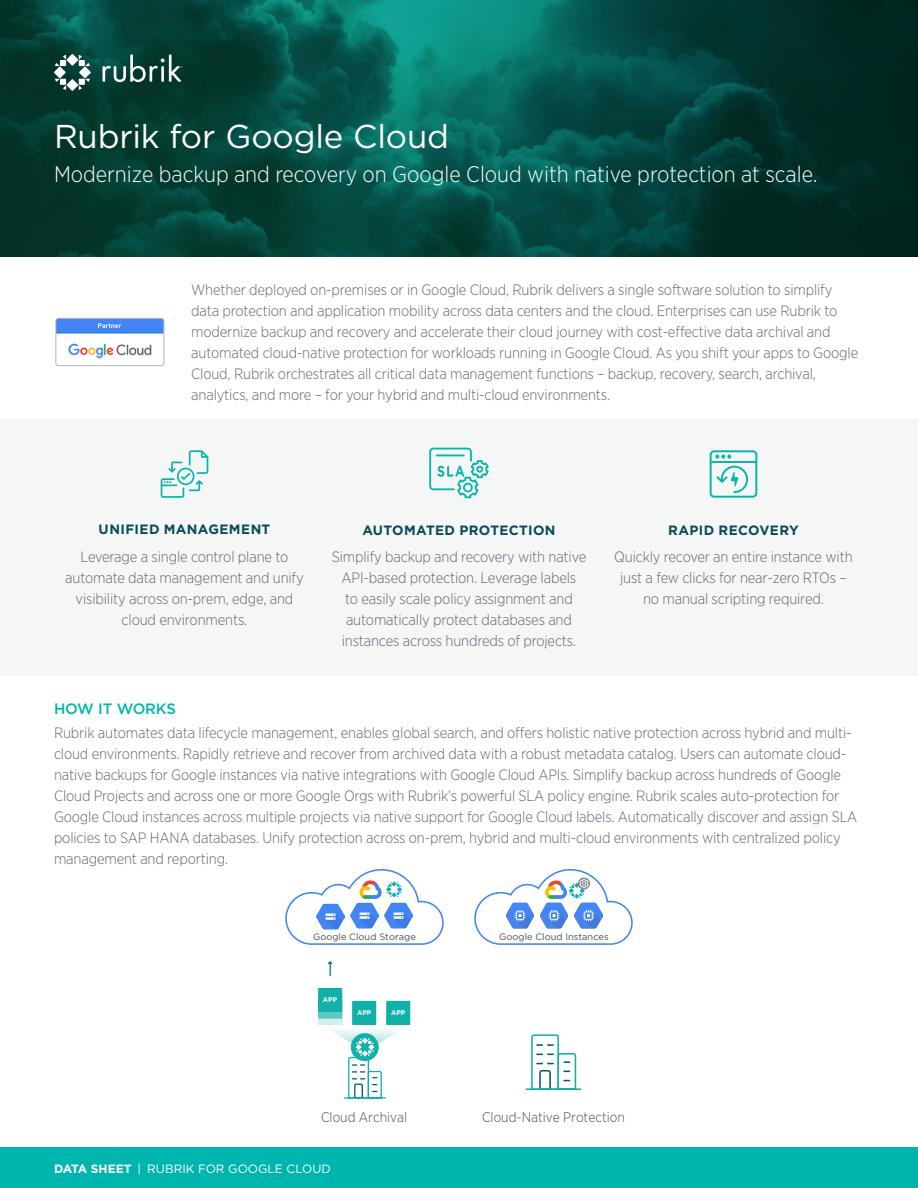
<style>
.page{position:relative;width:918px;height:1188px;background:#fff}
.page>*{position:absolute;margin:0;border:0;box-sizing:border-box;transform-origin:0 0}
.DATA_title{font:33px "Gotham";letter-spacing:-.005em;color:#fff}
.DATA_subtitle{font:300 22.5px "Gotham Narrow";color:#fff}
.DATA_body_copy{font:300 15px/21px "Gotham Narrow";letter-spacing:-.01em;color:#62666f}
.DATA_icon_text{font:300 15px/21px "Gotham Narrow";letter-spacing:-.01em;color:#62666f;text-align:center}
.DATA_h1{font:500 15px "Gotham";letter-spacing:-.01em;color:#00b5ae}
.t1{font:300 13.95px "Gotham Narrow";color:#4d4e4e}
.DATA_icon_header{font:700 13.5px "Gotham";letter-spacing:.025em;color:#094b5a}
.t2{font:12px "Gotham";color:#fff}
.t3{font:9.3px "Gotham";color:#4d4e4e}
.t4{font:700 6.75px "Gotham";color:#fff}
.s1{font-weight:700}
</style>
<div class="page">
<img style="left:0;top:0;width:918px;height:256px">
<svg style="left:67px;top:54px;width:11px;height:12px"></svg>
<svg style="left:67px;top:79px;width:11px;height:12px"></svg>
<svg style="left:79px;top:66px;width:12px;height:12px"></svg>
<svg style="left:55px;top:55px;width:11px;height:11px"></svg>
<svg style="left:79px;top:79px;width:11px;height:11px"></svg>
<svg style="left:55px;top:79px;width:11px;height:11px"></svg>
<svg style="left:79px;top:55px;width:11px;height:11px"></svg>
<svg style="left:54px;top:66px;width:12px;height:12px"></svg>
<svg style="left:103px;top:55px;width:79px;height:27px"></svg>
<img style="left:56px;top:318px;width:108px;height:48px">
<div style="left:56px;top:318px;width:108px;height:48px;border:1px solid #b2b5b9;border-radius:3px"></div>
<div style="left:0;top:1148px;width:918px;height:40px;background:#00b5ae"></div>
<div style="left:0;top:419px;width:918px;height:256px;background:#f5f6f6"></div>
<svg style="left:429px;top:448px;width:60px;height:50px"></svg>
<svg style="left:710px;top:450px;width:47px;height:48px"></svg>
<svg style="left:161px;top:450px;width:47px;height:48px"></svg>
<svg style="left:525px;top:1034px;width:57px;height:56px"></svg>
<svg style="left:474px;top:869px;width:159px;height:76px"></svg>
<img style="left:528px;top:875px;width:56px;height:29px">
<svg style="left:285px;top:869px;width:159px;height:76px"></svg>
<img style="left:342px;top:875px;width:56px;height:29px">
<img style="left:506px;top:902px;width:28px;height:27px">
<img style="left:540px;top:902px;width:28px;height:27px">
<img style="left:574px;top:902px;width:28px;height:27px">
<div style="left:352px;top:1001px;width:24px;height:24px;background:#11b1aa"></div>
<div style="left:386px;top:1001px;width:24px;height:24px;background:#11b1aa"></div>
<div style="left:318px;top:1001px;width:24px;height:24px;background:#d0efee"></div>
<div style="left:318px;top:995px;width:24px;height:24px;background:#5dc9c5"></div>
<div style="left:318px;top:988px;width:24px;height:24px;background:#11b1aa"></div>
<svg style="left:328px;top:961px;width:4px;height:15px"></svg>
<svg style="left:330px;top:1030px;width:70px;height:69px"></svg>
<p class="DATA_title" style="left:54px;top:115px;width:397px">Rubrik for Google Cloud</p>
<p class="DATA_subtitle" style="left:54px;top:160px;width:765px">Modernize backup and recovery on Google Cloud with native protection at scale.</p>
<p class="DATA_body_copy" style="left:191px;top:279px;width:669px">Whether deployed on-premises or in Google Cloud, Rubrik delivers a single software solution to simplify data protection and application mobility across data centers and the cloud. Enterprises can use Rubrik to modernize backup and recovery and accelerate their cloud journey with cost-effective data archival and automated cloud-native protection for workloads running in Google Cloud. As you shift your apps to Google Cloud, Rubrik orchestrates all critical data management functions – backup, recovery, search, archival, analytics, and more – for your hybrid and multi-cloud environments.</p>
<p class="DATA_icon_header" style="left:99px;top:520px;width:173px">UNIFIED MANAGEMENT</p>
<p class="DATA_icon_text" style="left:65px;top:546px;width:240px">Leverage a single control plane to automate data management and unify visibility across on-prem, edge, and cloud environments.</p>
<p class="DATA_icon_header" style="left:362px;top:521px;width:195px">AUTOMATED PROTECTION</p>
<p class="DATA_icon_text" style="left:332px;top:546px;width:256px">Simplify backup and recovery with native API-based protection. Leverage labels<br>to easily scale policy assignment and automatically protect databases and instances across hundreds of projects.</p>
<p class="DATA_icon_header" style="left:668px;top:521px;width:132px">RAPID RECOVERY</p>
<p class="DATA_icon_text" style="left:614px;top:546px;width:240px">Quickly recover an entire instance with just a few clicks for near-zero RTOs – no manual scripting required.</p>
<p class="DATA_h1" style="left:54px;top:699px;width:124px">HOW IT WORKS</p>
<p class="DATA_body_copy" style="left:54px;top:722px;width:805px">Rubrik automates data lifecycle management, enables global search, and offers holistic native protection across hybrid and multi&shy;cloud environments. Rapidly retrieve and recover from archived data with a robust metadata catalog. Users can automate cloud&shy;native backups for Google instances via native integrations with Google Cloud APIs. Simplify backup across hundreds of Google Cloud Projects and across one or more Google Orgs with Rubrik’s powerful SLA policy engine. Rubrik scales auto-protection for Google Cloud instances across multiple projects via native support for Google Cloud labels. Automatically discover and assign SLA policies to SAP HANA databases. Unify protection across on-prem, hybrid and multi-cloud environments with centralized policy management and reporting.</p>
<p class="t3" style="left:313px;top:931px;width:104px">Google Cloud Storage</p>
<p class="t3" style="left:499px;top:931px;width:111px">Google Cloud Instances</p>
<p class="t4" style="left:323px;top:995px;width:16px">APP</p>
<p class="t4" style="left:357px;top:1008px;width:16px">APP</p>
<p class="t4" style="left:391px;top:1008px;width:16px">APP</p>
<p class="t1" style="left:321px;top:1108px;width:88px">Cloud Archival</p>
<p class="t1" style="left:482px;top:1108px;width:144px">Cloud-Native Protection</p>
<p class="t2" style="left:54px;top:1161px;width:278px"><span class="s1">DATA SHEET</span> | RUBRIK FOR GOOGLE CLOUD</p>
</div>
